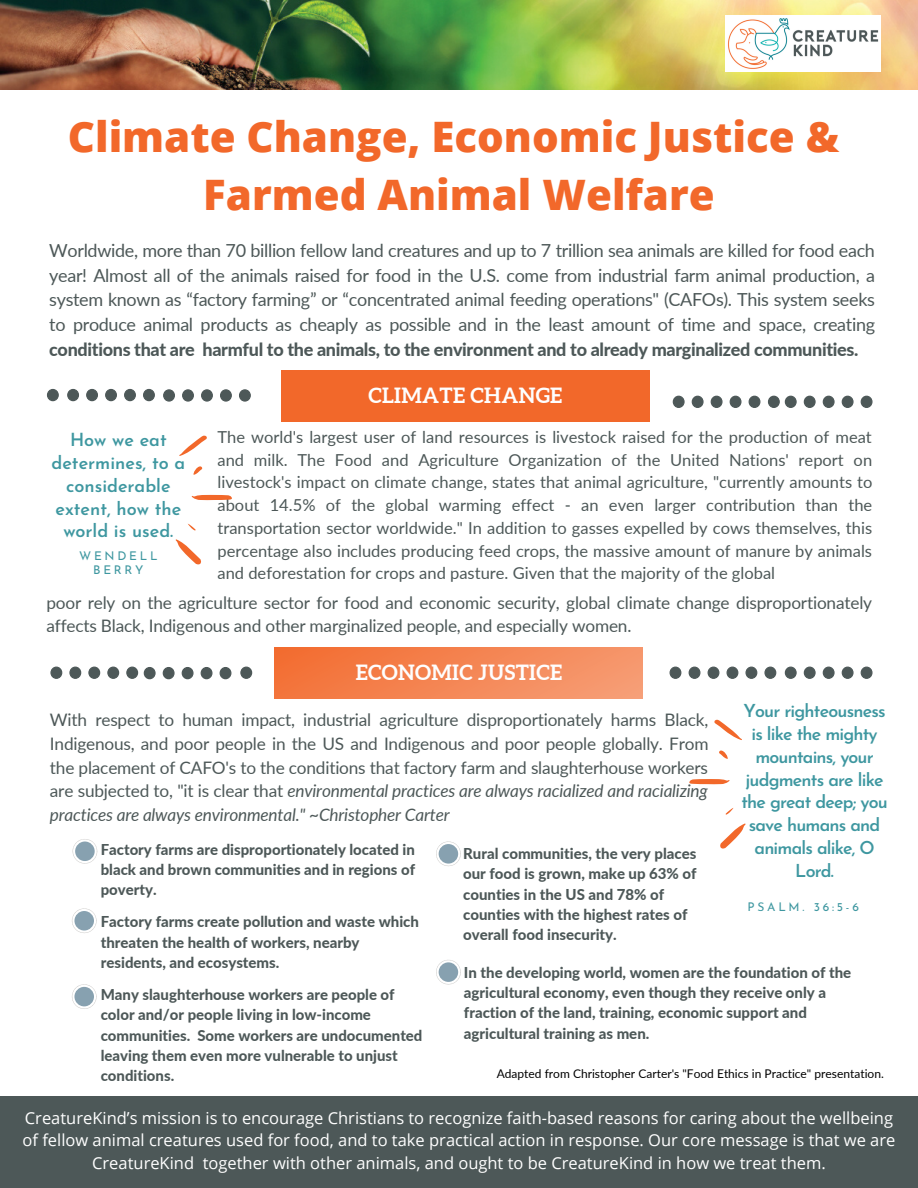
<style>
.page{position:relative;width:918px;height:1188px;background:#fff}
.page>*{position:absolute;margin:0;border:0;box-sizing:border-box;transform-origin:0 0}
.t1{font:800 42px/57.8px "Open Sans";color:#f2682a;text-align:center}
.t2{font:700 21px "Aleo";letter-spacing:.015em;color:#fefefe}
.t3{font:18px/24.8px "Lato";letter-spacing:-.02em;color:#4d5858;text-align:justify}
.t4{font:800 18px "Lato";letter-spacing:-.02em;color:#4d5858}
.t5{font:600 18px/22.8px "Josefin Sans";color:#3e97a0;text-align:center}
.t6{font:600 17.85px/22.8px "Josefin Sans";letter-spacing:-.045em;color:#3e97a0;text-align:center}
.t7{font:17.25px/23.7px "Lato";letter-spacing:-.01em;color:#4d5858}
.t8{font:16.5px/22.8px "Lato";color:#4d5858;text-align:justify}
.t9{font:16.5px/22.5px "Open Sans";color:#fff;text-align:center}
.t10{font:800 15px/20.1px "Lato";color:#4d5858}
.t11{font:12px "Lato";color:#000}
.t12{font:12px/13.5px "Josefin Sans";letter-spacing:.23em;color:#3e97a0;text-align:center}
.s1{font-style:italic}
</style>
<div class="page">
<div style="left:0;top:1096px;width:918px;height:92px;background:#4d5858"></div>
<div style="left:281px;top:371px;width:368px;height:50px;background:#f2682a"></div>
<div style="left:275px;top:648px;width:368px;height:50px;background:linear-gradient(to right,#f37035,#f69b72)"></div>
<svg style="left:182px;top:389px;width:12px;height:13px"></svg>
<svg style="left:163px;top:389px;width:12px;height:13px"></svg>
<svg style="left:201px;top:389px;width:12px;height:13px"></svg>
<svg style="left:220px;top:389px;width:12px;height:13px"></svg>
<svg style="left:239px;top:389px;width:12px;height:13px"></svg>
<svg style="left:730px;top:396px;width:12px;height:12px"></svg>
<svg style="left:749px;top:396px;width:11px;height:12px"></svg>
<svg style="left:711px;top:396px;width:12px;height:12px"></svg>
<svg style="left:692px;top:396px;width:12px;height:12px"></svg>
<svg style="left:673px;top:396px;width:12px;height:12px"></svg>
<svg style="left:124px;top:389px;width:12px;height:12px"></svg>
<svg style="left:143px;top:389px;width:12px;height:12px"></svg>
<svg style="left:105px;top:389px;width:12px;height:12px"></svg>
<svg style="left:86px;top:389px;width:12px;height:12px"></svg>
<svg style="left:67px;top:389px;width:12px;height:12px"></svg>
<svg style="left:176px;top:539px;width:25px;height:25px"></svg>
<svg style="left:192px;top:495px;width:40px;height:5px"></svg>
<svg style="left:179px;top:436px;width:28px;height:20px"></svg>
<svg style="left:193px;top:466px;width:9px;height:9px"></svg>
<svg style="left:188px;top:524px;width:8px;height:7px"></svg>
<svg style="left:47px;top:389px;width:12px;height:12px"></svg>
<svg style="left:842px;top:396px;width:12px;height:12px"></svg>
<svg style="left:861px;top:396px;width:12px;height:12px"></svg>
<svg style="left:823px;top:396px;width:12px;height:12px"></svg>
<svg style="left:804px;top:396px;width:12px;height:12px"></svg>
<svg style="left:768px;top:396px;width:29px;height:12px"></svg>
<svg style="left:163px;top:667px;width:12px;height:12px"></svg>
<svg style="left:144px;top:667px;width:12px;height:12px"></svg>
<svg style="left:182px;top:667px;width:12px;height:12px"></svg>
<svg style="left:201px;top:667px;width:12px;height:12px"></svg>
<svg style="left:220px;top:667px;width:11px;height:12px"></svg>
<svg style="left:107px;top:667px;width:12px;height:12px"></svg>
<svg style="left:126px;top:667px;width:12px;height:12px"></svg>
<svg style="left:88px;top:667px;width:12px;height:12px"></svg>
<svg style="left:69px;top:667px;width:12px;height:12px"></svg>
<svg style="left:50px;top:667px;width:12px;height:12px"></svg>
<svg style="left:670px;top:667px;width:11px;height:12px"></svg>
<svg style="left:842px;top:667px;width:12px;height:12px"></svg>
<svg style="left:861px;top:667px;width:12px;height:12px"></svg>
<svg style="left:823px;top:667px;width:12px;height:12px"></svg>
<svg style="left:804px;top:667px;width:12px;height:12px"></svg>
<svg style="left:785px;top:667px;width:12px;height:12px"></svg>
<svg style="left:745px;top:667px;width:12px;height:12px"></svg>
<svg style="left:764px;top:667px;width:12px;height:12px"></svg>
<svg style="left:727px;top:667px;width:11px;height:12px"></svg>
<svg style="left:708px;top:667px;width:11px;height:12px"></svg>
<svg style="left:689px;top:667px;width:11px;height:12px"></svg>
<svg style="left:240px;top:667px;width:12px;height:12px"></svg>
<img style="left:0;top:0;width:918px;height:90px">
<svg style="left:73px;top:839px;width:24px;height:25px"></svg>
<svg style="left:72px;top:908px;width:25px;height:25px"></svg>
<svg style="left:72px;top:984px;width:25px;height:25px"></svg>
<svg style="left:436px;top:960px;width:25px;height:25px"></svg>
<img style="left:726px;top:16px;width:155px;height:56px">
<svg style="left:720px;top:823px;width:25px;height:26px"></svg>
<svg style="left:689px;top:779px;width:41px;height:5px"></svg>
<svg style="left:714px;top:720px;width:28px;height:20px"></svg>
<svg style="left:719px;top:751px;width:9px;height:8px"></svg>
<svg style="left:725px;top:808px;width:9px;height:7px"></svg>
<svg style="left:436px;top:841px;width:25px;height:25px"></svg>
<h1 class="t1" style="left:68px;top:107px;width:773px">Climate Change, Economic Justice &amp;<br>Farmed Animal Welfare</h1>
<p class="t3" style="left:49px;top:237px;width:827px">Worldwide, more than 70 billion fellow land creatures and up to 7 trillion sea animals are killed for food each year! Almost all of the animals raised for food in the U.S. come from industrial farm animal production, a system known as “factory farming” or “concentrated animal feeding operations" (CAFOs). This system seeks to produce animal products as cheaply as possible and in the least amount of time and space, creating</p>
<p class="t4" style="left:49px;top:338px;width:811px">conditions that are harmful to the animals, to the environment and to already marginalized communities.</p>
<p class="t5" style="left:52px;top:430px;width:135px">How we eat determines, to a considerable extent, how the world is used.</p>
<p class="t12" style="left:79px;top:550px;width:80px">WENDELL<br>BERRY</p>
<h2 class="t2" style="left:368px;top:384px;width:195px">CLIMATE CHANGE</h2>
<p class="t8" style="left:218px;top:425px;width:656px">The world's largest user of land resources is livestock raised for the production of meat and milk. The Food and Agriculture Organization of the United Nations' report on livestock's impact on climate change, states that animal agriculture, "currently amounts to about 14.5% of the global warming effect - an even larger contribution than the transportation sector worldwide." In addition to gasses expelled by cows themselves, this percentage also includes producing feed crops, the massive amount of manure by animals and deforestation for crops and pasture. Given that the majority of the global</p>
<p class="t7" style="left:46px;top:590px;width:827px">poor rely on the agriculture sector for food and economic security, global climate change disproportionately affects Black, Indigenous and other marginalized people, and especially women.</p>
<h2 class="t2" style="left:356px;top:661px;width:208px">ECONOMIC JUSTICE</h2>
<p class="t6" style="left:741px;top:702px;width:148px">Your righteousness is like the mighty mountains, your judgments are like the great deep; you save humans and animals alike, O<br>Lord.</p>
<p class="t12" style="left:748px;top:901px;width:113px">PSALM. 36:5-6</p>
<p class="t7" style="left:50px;top:708px;width:660px;text-align:justify">With respect to human impact, industrial agriculture disproportionately harms Black, Indigenous, and poor people in the US and Indigenous and poor people globally. From the placement of CAFO's to the conditions that factory farm and slaughterhouse workers are subjected to, "it is clear that <span class="s1">environmental practices are always racialized and racializing practices are always environmental." ~Christopher Carter</span></p>
<p class="t10" style="left:101px;top:839px;width:316px;text-align:justify">Factory farms are disproportionately located in black and brown communities and in regions of poverty.</p>
<p class="t10" style="left:101px;top:912px;width:320px">Factory farms create pollution and waste which threaten the health of workers, nearby residents, and ecosystems.</p>
<p class="t10" style="left:101px;top:984px;width:323px">Many slaughterhouse workers are people of color and/or people living in low-income communities. Some workers are undocumented leaving them even more vulnerable to unjust conditions.</p>
<p class="t10" style="left:463px;top:843px;width:235px">Rural communities, the very places our food is grown, make up 63% of counties in the US and 78% of counties with the highest rates of overall food insecurity.</p>
<p class="t10" style="left:464px;top:962px;width:389px">In the developing world, women are the foundation of the agricultural economy, even though they receive only a fraction of the land, training, economic support and agricultural training as men.</p>
<p class="t11" style="left:497px;top:1066px;width:389px">Adapted from Christopher Carter's "Food Ethics in Practice" presentation.</p>
<p class="t9" style="left:23px;top:1106px;width:874px">CreatureKind’s mission is to encourage Christians to recognize faith-based reasons for caring about the wellbeing of fellow animal creatures used for food, and to take practical action in response. Our core message is that we are<br>CreatureKind together with other animals, and ought to be CreatureKind in how we treat them.</p>
</div>
